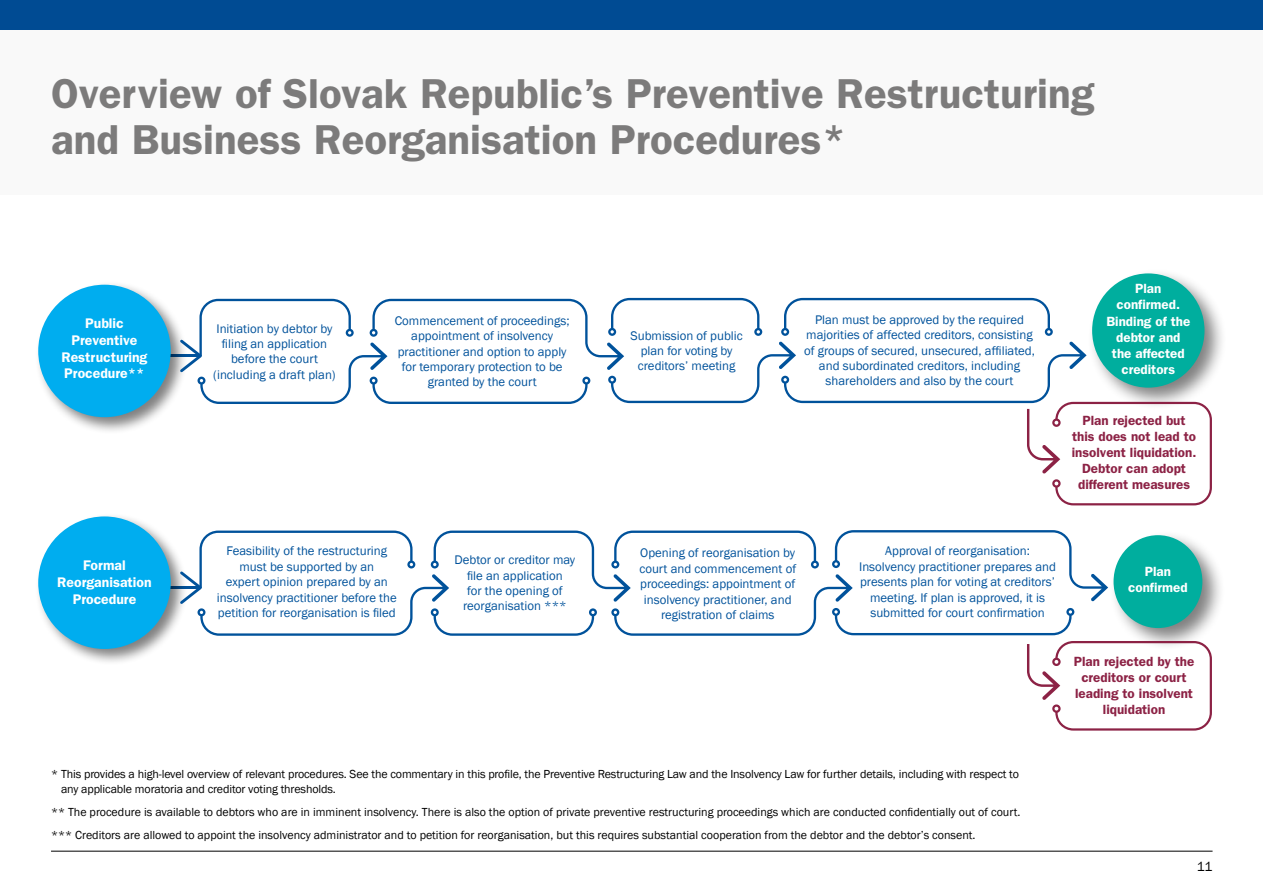
<style>
.page{position:relative;width:1263px;height:893px;background:#fff}
.page>*{position:absolute;margin:0;border:0;box-sizing:border-box;transform-origin:0 0}
.t1{font:600 42px/46.5px "Franklin Gothic";color:#7c7b7b}
.t2{font:600 13.95px/16.8px "Franklin Gothic";color:#fff;text-align:center}
.t3{font:13.5px "Franklin Gothic";color:#000}
.t4{font:600 13.35px/16px "Franklin Gothic";color:#8c2245;text-align:center}
.t5{font:600 13.35px/16px "Franklin Gothic";color:#fff;text-align:center}
.t6{font:12.9px/15.5px "Franklin Gothic";color:#00529b;text-align:center}
.t7{font:12px/14.4px "Franklin Gothic";color:#000}
</style>
<div class="page">
<hr style="left:51px;top:851px;width:1161px;height:1px;background:#000">
<div style="left:0;top:0;width:1263px;height:30px;background:#004b93"></div>
<div style="left:0;top:30px;width:1263px;height:165px;background:#f9f9f9"></div>
<div style="left:1087px;top:269px;width:140px;height:141px;background:#000;opacity:.5"></div>
<div style="left:1092px;top:273px;width:112px;height:115px;background:#00ae9e;border-radius:50%"></div>
<div style="left:1109px;top:530px;width:116px;height:121px;background:#000;opacity:.5"></div>
<div style="left:1113px;top:535px;width:89px;height:93px;background:#00ae9e;border-radius:50%"></div>
<div style="left:34px;top:281px;width:154px;height:154px;background:#000;opacity:.5"></div>
<div style="left:38px;top:285px;width:133px;height:132px;background:#00adef;border-radius:50%"></div>
<div style="left:34px;top:513px;width:154px;height:153px;background:#000;opacity:.5"></div>
<div style="left:38px;top:516px;width:133px;height:133px;background:#00adef;border-radius:50%"></div>
<div style="left:1055px;top:402px;width:157px;height:103px;border:2px solid #8c2245;border-radius:17px"></div>
<div style="left:1053px;top:480px;width:6px;height:7px;background:#fff;border-radius:50%"></div>
<div style="left:1052px;top:479px;width:8px;height:9px;border:2px solid #8c2245;border-radius:50%"></div>
<div style="left:1055px;top:641px;width:157px;height:90px;border:2px solid #8c2245;border-radius:17px"></div>
<svg style="left:1027px;top:644px;width:33px;height:56px"></svg>
<div style="left:1052px;top:658px;width:8px;height:8px;border:2px solid #8c2245;border-radius:50%"></div>
<div style="left:1052px;top:704px;width:8px;height:9px;border:2px solid #8c2245;border-radius:50%"></div>
<svg style="left:178px;top:298px;width:908px;height:176px"></svg>
<svg style="left:178px;top:530px;width:930px;height:106px"></svg>
<h1 class="t1" style="left:51px;top:70px;width:1045px">Overview of Slovak Republic’s Preventive Restructuring and Business Reorganisation Procedures*</h1>
<p class="t2" style="left:62px;top:315px;width:87px">Public<br>Preventive<br>Restructuring<br>Procedure**</p>
<p class="t6" style="left:213px;top:321px;width:124px">Initiation by debtor by filing an application before the court (including a draft plan)</p>
<p class="t6" style="left:395px;top:313px;width:176px">Commencement of proceedings; appointment of insolvency practitioner and option to apply for temporary protection to be granted by the court</p>
<p class="t6" style="left:630px;top:328px;width:114px">Submission of public plan for voting by creditors’ meeting</p>
<p class="t6" style="left:804px;top:312px;width:232px">Plan must be approved by the required majorities of affected creditors, consisting of groups of secured, unsecured, affiliated, and subordinated creditors, including shareholders and also by the court</p>
<p class="t5" style="left:1106px;top:281px;width:85px">Plan confirmed.<br>Binding of the debtor and the affected creditors</p>
<p class="t4" style="left:1072px;top:412px;width:126px">Plan rejected but this does not lead to insolvent liquidation.<br>Debtor can adopt different measures</p>
<p class="t2" style="left:57px;top:557px;width:96px">Formal<br>Reorganisation<br>Procedure</p>
<p class="t6" style="left:217px;top:544px;width:181px">Feasibility of the restructuring must be supported by an<br>expert opinion prepared by an insolvency practitioner before the petition for reorganisation is filed</p>
<p class="t6" style="left:455px;top:552px;width:122px">Debtor or creditor may file an application<br>for the opening of reorganisation ***</p>
<p class="t6" style="left:639px;top:546px;width:158px">Opening of reorganisation by court and commencement of proceedings: appointment of insolvency practitioner, and registration of claims</p>
<p class="t6" style="left:859px;top:544px;width:198px">Approval of reorganisation:<br>Insolvency practitioner prepares and presents plan for voting at creditors’ meeting. If plan is approved, it is submitted for court confirmation</p>
<p class="t5" style="left:1128px;top:564px;width:61px">Plan confirmed</p>
<p class="t4" style="left:1074px;top:654px;width:122px">Plan rejected by the creditors or court leading to insolvent liquidation</p>
<p class="t7" style="left:61px;top:767px;width:959px;text-indent:-10px">* This provides a high-level overview of relevant procedures. See the commentary in this profile, the Preventive Restructuring Law and the Insolvency Law for further details, including with respect to any applicable moratoria and creditor voting thresholds.</p>
<p class="t7" style="left:51px;top:800px;width:971px;line-height:23px">** The procedure is available to debtors who are in imminent insolvency. There is also the option of private preventive restructuring proceedings which are conducted confidentially out of court. *** Creditors are allowed to appoint the insolvency administrator and to petition for reorganisation, but this requires substantial cooperation from the debtor and the debtor’s consent.</p>
<p class="t3" style="left:1197px;top:858px;width:17px">11</p>
</div>
